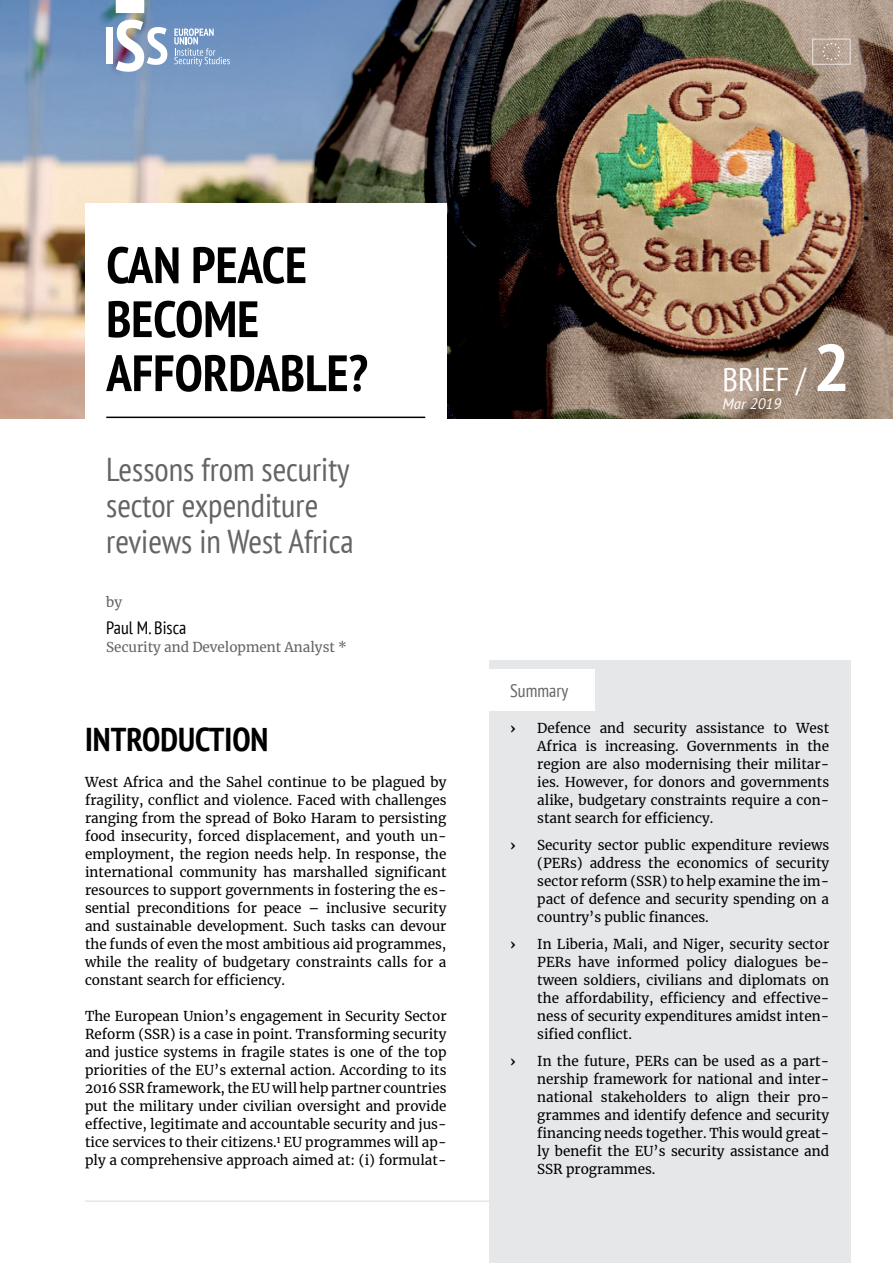
<style>
.page{position:relative;width:893px;height:1263px;background:#fff}
.page>*{position:absolute;margin:0;border:0;box-sizing:border-box;transform-origin:0 0}
.t1{font:700 66px "PT Sans";color:#fff}
._1_title{font:700 condensed 51px/54px "PT Sans";color:#000}
._2_subtitle{font:condensed 33px/36px "PT Sans";color:#636466}
._4_1_header{font:700 condensed 33px "PT Sans";color:#000}
.t2{font:condensed 33px "PT Sans";color:#fff}
._3_2_author_name{font:condensed 18px "PT Sans";color:#000}
._6_1_summary_header{font:condensed 18px "PT Sans";color:#636466}
.t3{font:italic 15px "PT Sans";color:#fff}
._4_body{font:13.5px/18px "Merriweather";color:#000;text-align:justify}
._3_1_by_bio{font:13.5px "Merriweather";color:#636466}
.t4{font:700 13.5px "Merriweather";color:#000}
</style>
<div class="page">
<img style="left:0;top:0;width:893px;height:418px">
<hr style="left:85px;top:1200px;width:765px;height:2px;background:#e6e7e8">
<svg style="left:174px;top:28px;width:56px;height:38px;background:#8ea9cd"></svg>
<div style="left:106px;top:28px;width:6px;height:36px;background:#fff"></div>
<div style="left:116px;top:0;width:28px;height:13px;background:#fff"></div>
<svg style="left:116px;top:20px;width:51px;height:52px"></svg>
<svg style="left:812px;top:39px;width:38px;height:26px"></svg>
<div style="left:85px;top:204px;width:361px;height:223px;background:#fff"></div>
<hr style="left:106px;top:417px;width:319px;height:1px;background:#000">
<div style="left:489px;top:660px;width:361px;height:603px;background:#e6e7e8"></div>
<div style="left:483px;top:670px;width:112px;height:41px;background:#fff"></div>
<p class="_1_title" style="left:106px;top:237px;width:263px">CAN PEACE<br>BECOME<br>AFFORDABLE?</p>
<p class="_2_subtitle" style="left:106px;top:451px;width:249px">Lessons from security sector expenditure reviews in West Africa</p>
<p class="_3_1_by_bio" style="left:106px;top:593px;width:17px">by</p>
<p class="_3_2_author_name" style="left:106px;top:616px;width:82px">Paul M. Bisca</p>
<p class="_3_1_by_bio" style="left:106px;top:638px;width:242px">Security and Development Analyst *</p>
<p class="_4_1_header" style="left:85px;top:718px;width:185px">INTRODUCTION</p>
<p class="_4_body" style="left:85px;top:773px;width:363px">West Africa and the Sahel continue to be plagued by fragility, conflict and violence. Faced with challenges ranging from the spread of Boko Haram to persisting food insecurity, forced displacement, and youth un&shy;employment, the region needs help. In response, the international community has marshalled significant resources to support governments in fostering the es&shy;sential preconditions for peace – inclusive security and sustainable development. Such tasks can devour the funds of even the most ambitious aid programmes, while the reality of budgetary constraints calls for a constant search for efficiency.</p>
<p class="_4_body" style="left:85px;top:1007px;width:363px">The European Union’s engagement in Security Sector Reform (SSR) is a case in point. Transforming security and justice systems in fragile states is one of the top priorities of the EU’s external action. According to its 2016 SSR framework, the EU will help partner countries put the military under civilian oversight and provide effective, legitimate and accountable security and jus&shy;tice services to their citizens.<sup>1</sup> EU programmes will ap&shy;ply a comprehensive approach aimed at: (i) formulat-</p>
<h3 class="t2" style="left:722px;top:358px;width:85px">BRIEF /</h3>
<p class="t3" style="left:722px;top:394px;width:60px">Mar 2019</p>
<h1 class="t1" style="left:813px;top:324px;width:39px">2</h1>
<p class="_6_1_summary_header" style="left:510px;top:679px;width:59px">Summary</p>
<p class="t4" style="left:510px;top:719px;width:7px">›</p>
<p class="_4_body" style="left:537px;top:719px;width:293px">Defence and security assistance to West Africa is increasing. Governments in the region are also modernising their militar&shy;ies. However, for donors and governments alike, budgetary constraints require a con&shy;stant search for efficiency.</p>
<p class="t4" style="left:510px;top:836px;width:7px">›</p>
<p class="_4_body" style="left:537px;top:836px;width:293px">Security sector public expenditure reviews (PERs) address the economics of security sector reform (SSR) to help examine the im&shy;pact of defence and security spending on a country’s public finances.</p>
<p class="t4" style="left:510px;top:935px;width:7px">›</p>
<p class="_4_body" style="left:537px;top:935px;width:293px">In Liberia, Mali, and Niger, security sector PERs have informed policy dialogues be&shy;tween soldiers, civilians and diplomats on the affordability, efficiency and effective&shy;ness of security expenditures amidst inten&shy;sified conflict.</p>
<p class="t4" style="left:510px;top:1052px;width:7px">›</p>
<p class="_4_body" style="left:537px;top:1052px;width:293px">In the future, PERs can be used as a part&shy;nership framework for national and inter&shy;national stakeholders to align their pro&shy;grammes and identify defence and security financing needs together. This would great&shy;ly benefit the EU’s security assistance and SSR programmes.</p>
</div>
